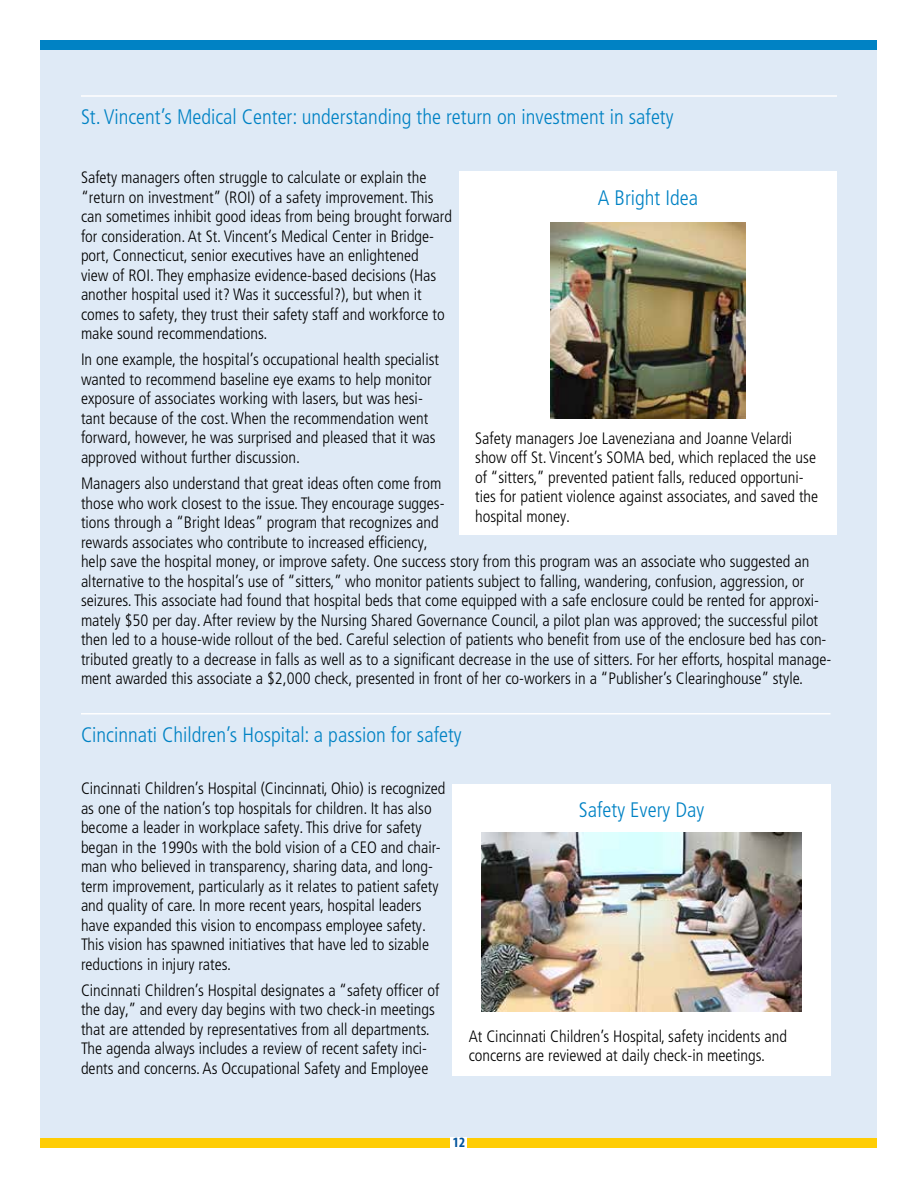
<style>
.page{position:relative;width:918px;height:1188px;background:#fff}
.page>*{position:absolute;margin:0;border:0;box-sizing:border-box;transform-origin:0 0}
.Case_Title{font:300 condensed 21px "Frutiger LT Pro";color:#0082c4}
._2nd_subhead{font:300 condensed 21px "Frutiger LT Pro";color:#0082c4}
.Regular_body_text{font:300 condensed 16.5px/19.5px "Frutiger LT Pro";color:#000}
.t1{font:700 condensed 14.25px "Myriad Pro";color:#00539b}
</style>
<div class="page">
<div style="left:40px;top:50px;width:838px;height:1088px;background:#dfeaf6"></div>
<div style="left:40px;top:40px;width:838px;height:10px;background:#0082c4"></div>
<div style="left:40px;top:1138px;width:838px;height:10px;background:#ffcd05"></div>
<div style="left:451px;top:1138px;width:16px;height:10px;background:#fff"></div>
<hr style="left:81px;top:95px;width:756px;height:2px;background:#fff">
<hr style="left:81px;top:713px;width:750px;height:2px;background:#fff">
<div style="left:459px;top:171px;width:378px;height:364px;background:#fff"></div>
<div style="left:453px;top:784px;width:378px;height:292px;background:#fff"></div>
<img style="left:481px;top:832px;width:321px;height:180px">
<img style="left:550px;top:223px;width:196px;height:195px">
<p class="Case_Title" style="left:81px;top:104px;width:594px">St. Vincent’s Medical Center: understanding the return on investment in safety</p>
<p class="Regular_body_text" style="left:81px;top:168px;width:373px">Safety managers often struggle to calculate or explain the “return on investment” (ROI) of a safety improvement. This can sometimes inhibit good ideas from being brought forward for consideration. At St. Vincent’s Medical Center in Bridge&shy;port, Connecticut, senior executives have an enlightened<br>view of ROI. They emphasize evidence-based decisions (Has another hospital used it? Was it successful?), but when it comes to safety, they trust their safety staff and workforce to make sound recommendations.</p>
<p class="Regular_body_text" style="left:81px;top:350px;width:360px">In one example, the hospital’s occupational health specialist wanted to recommend baseline eye exams to help monitor exposure of associates working with lasers, but was hesi&shy;tant because of the cost. When the recommendation went forward, however, he was surprised and pleased that it was approved without further discussion.</p>
<p class="Regular_body_text" style="left:81px;top:474px;width:752px">Managers also understand that great ideas often come from<br>those who work closest to the issue. They encourage sugges-<br>tions through a “Bright Ideas” program that recognizes and<br>rewards associates who contribute to increased efficiency,<br>help save the hospital money, or improve safety. One success story from this program was an associate who suggested an alternative to the hospital’s use of “sitters,” who monitor patients subject to falling, wandering, confusion, aggression, or seizures. This associate had found that hospital beds that come equipped with a safe enclosure could be rented for approxi&shy;mately $50 per day. After review by the Nursing Shared Governance Council, a pilot plan was approved; the successful pilot then led to a house-wide rollout of the bed. Careful selection of patients who benefit from use of the enclosure bed has con&shy;tributed greatly to a decrease in falls as well as to a significant decrease in the use of sitters. For her efforts, hospital manage&shy;ment awarded this associate a $2,000 check, presented in front of her co-workers in a “Publisher’s Clearinghouse” style.</p>
<p class="Case_Title" style="left:81px;top:722px;width:382px">Cincinnati Children’s Hospital: a passion for safety</p>
<p class="Regular_body_text" style="left:81px;top:779px;width:366px">Cincinnati Children’s Hospital (Cincinnati, Ohio) is recognized as one of the nation’s top hospitals for children. It has also become a leader in workplace safety. This drive for safety began in the 1990s with the bold vision of a CEO and chair&shy;man who believed in transparency, sharing data, and long&shy;term improvement, particularly as it relates to patient safety and quality of care. In more recent years, hospital leaders have expanded this vision to encompass employee safety.<br>This vision has spawned initiatives that have led to sizable reductions in injury rates.</p>
<p class="Regular_body_text" style="left:81px;top:980px;width:360px">Cincinnati Children’s Hospital designates a “safety officer of the day,” and every day begins with two check-in meetings that are attended by representatives from all departments.<br>The agenda always includes a review of recent safety inci&shy;dents and concerns. As Occupational Safety and Employee</p>
<p class="_2nd_subhead" style="left:598px;top:186px;width:102px">A Bright Idea</p>
<p class="Regular_body_text" style="left:475px;top:429px;width:345px">Safety managers Joe Laveneziana and Joanne Velardi show off St. Vincent’s SOMA bed, which replaced the use of “sitters,” prevented patient falls, reduced opportuni&shy;ties for patient violence against associates, and saved the hospital money.</p>
<p class="_2nd_subhead" style="left:579px;top:798px;width:127px">Safety Every Day</p>
<p class="Regular_body_text" style="left:469px;top:1026px;width:320px">At Cincinnati Children’s Hospital, safety incidents and concerns are reviewed at daily check-in meetings.</p>
<p class="t1" style="left:453px;top:1134px;width:14px">12</p>
</div>
